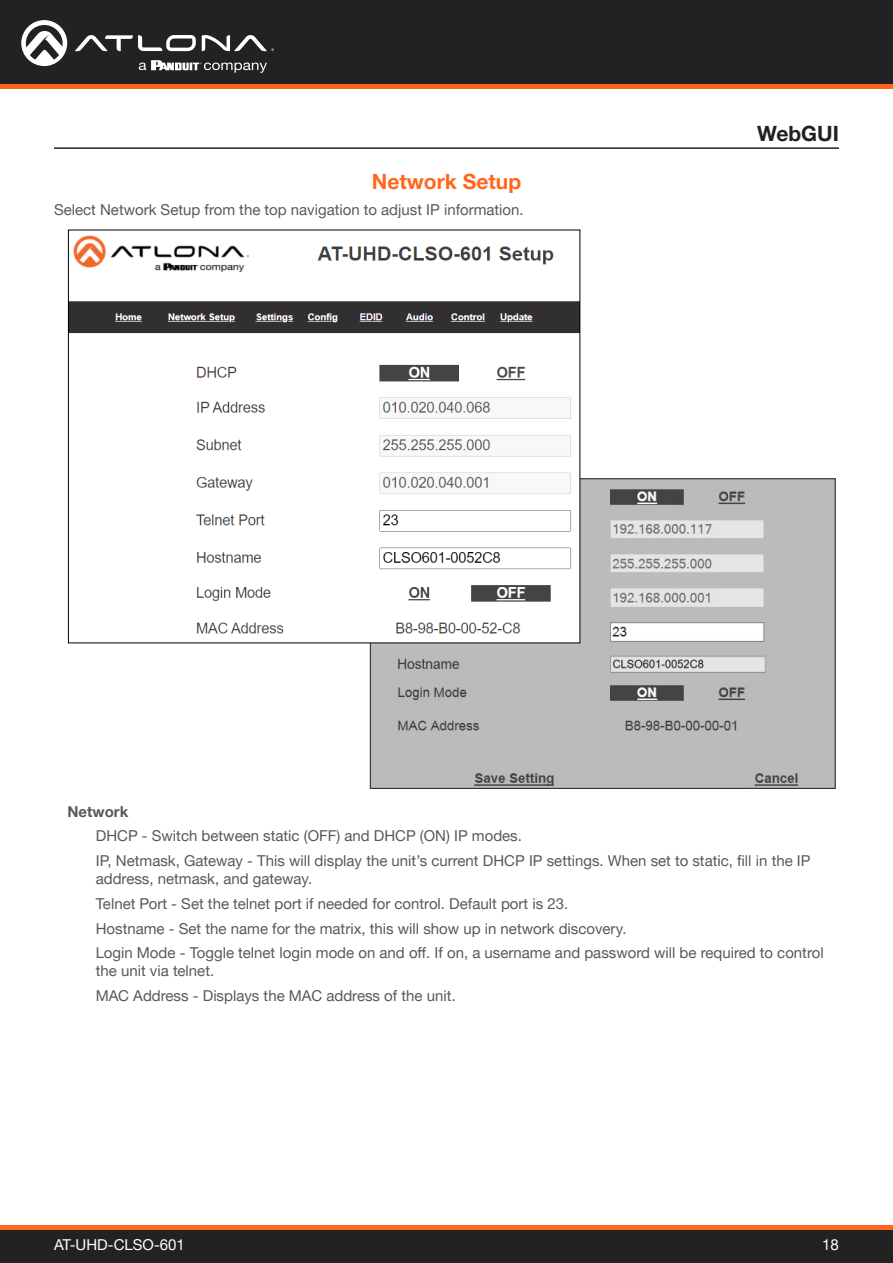
<style>
.page{position:relative;width:893px;height:1263px;background:#fff}
.page>*{position:absolute;margin:0;border:0;box-sizing:border-box;transform-origin:0 0}
.Subsection_Header{font:700 21px "Helvetica Neue LTW1 G";color:#ff661c}
.Non_TOC_Section_Head{font:700 21px "Helvetica Neue LTW1 G";color:#231f20}
.Bullets{font:15px/18px "Helvetica Neue LTW1 G";color:#57585a}
.General_Text{font:15px "Helvetica Neue LTW1 G";color:#57585a}
.t1{font:15px "Helvetica Neue LTW1 G";color:#fff}
.Bullets-2{font:700 15px "Helvetica Neue LTW1 G";color:#57585a}
</style>
<div class="page">
<div style="left:0;top:1227px;width:893px;height:36px;background:#222"></div>
<hr style="left:0;top:1225px;width:893px;height:4px;background:#ff661c">
<div style="left:0;top:0;width:893px;height:84px;background:#222"></div>
<hr style="left:0;top:84px;width:893px;height:4px;background:#ff661c">
<svg style="left:75px;top:35px;width:121px;height:16px"></svg>
<svg style="left:202px;top:35px;width:72px;height:16px"></svg>
<svg style="left:21px;top:20px;width:46px;height:46px"></svg>
<svg style="left:139px;top:60px;width:128px;height:13px"></svg>
<img style="left:372px;top:480px;width:462px;height:307px">
<img style="left:70px;top:235px;width:508px;height:406px">
<hr style="left:54px;top:147px;width:785px;height:2px;background:#231f20">
<p class="Subsection_Header" style="left:372px;top:169px;width:151px">Network Setup</p>
<p class="General_Text" style="left:54px;top:200px;width:471px">Select Network Setup from the top navigation to adjust IP information.</p>
<p class="Non_TOC_Section_Head" style="left:757px;top:120px;width:83px">WebGUI</p>
<p class="Bullets-2" style="left:68px;top:802px;width:62px">Network</p>
<p class="Bullets" style="left:96px;top:827px;width:428px">DHCP - Switch between static (OFF) and DHCP (ON) IP modes.</p>
<p class="Bullets" style="left:96px;top:852px;width:716px">IP, Netmask, Gateway - This will display the unit’s current DHCP IP settings. When set to static, fill in the IP address, netmask, and gateway.</p>
<p class="Bullets" style="left:96px;top:894px;width:474px">Telnet Port - Set the telnet port if needed for control. Default port is 23.</p>
<p class="Bullets" style="left:96px;top:919px;width:532px">Hostname - Set the name for the matrix, this will show up in network discovery.</p>
<p class="Bullets" style="left:96px;top:944px;width:729px">Login Mode - Toggle telnet login mode on and off. If on, a username and password will be required to control the unit via telnet.</p>
<p class="Bullets" style="left:96px;top:987px;width:361px">MAC Address - Displays the MAC address of the unit.</p>
<p class="t1" style="left:54px;top:1235px;width:132px">AT-UHD-CLSO-601</p>
<p class="t1" style="left:822px;top:1235px;width:18px">18</p>
</div>
